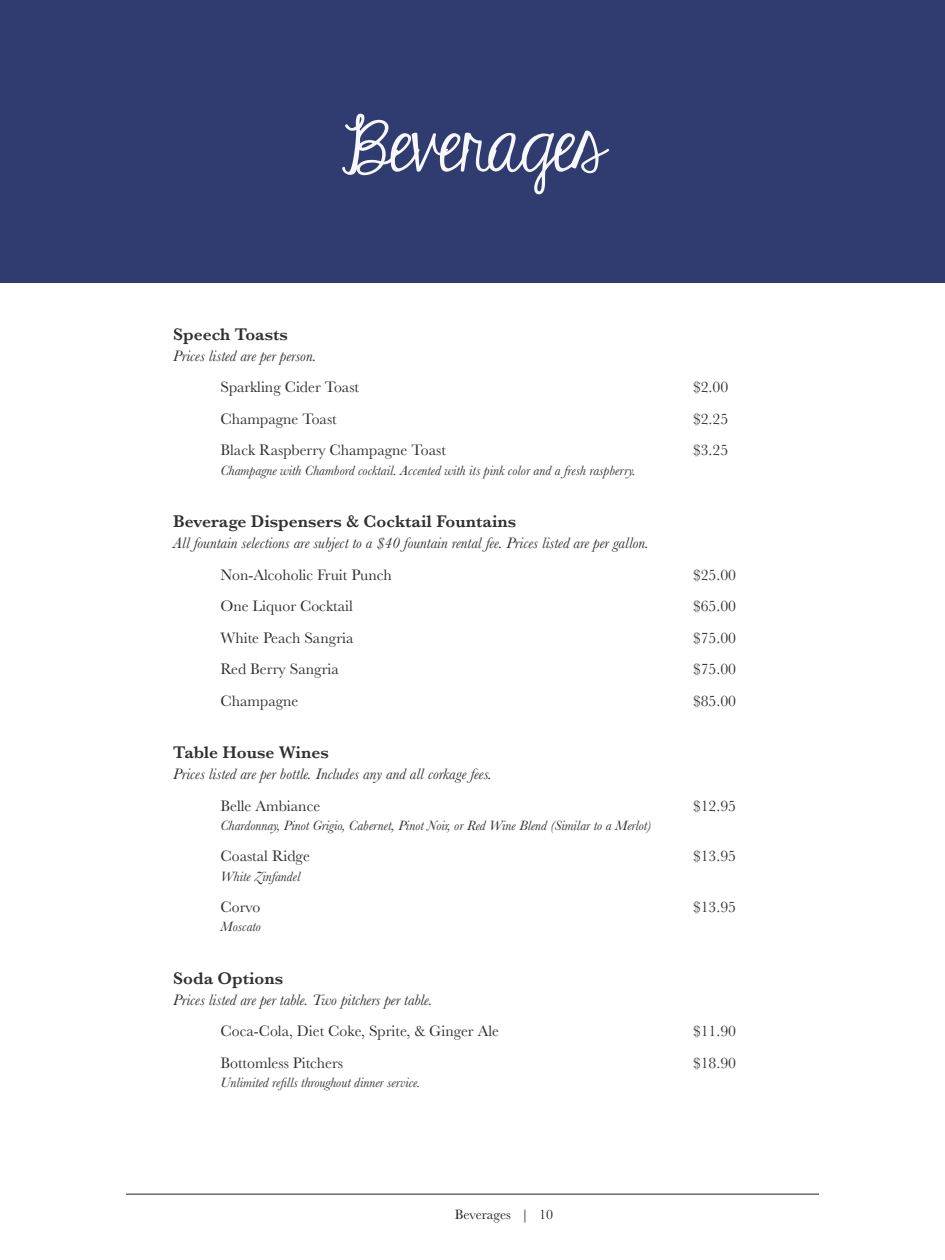
<style>
.page{position:relative;width:945px;height:1260px;background:#fff}
.page>*{position:absolute;margin:0;border:0;box-sizing:border-box;transform-origin:0 0}
.t1{font:75.6px "KG Eyes Wide Open";letter-spacing:-.03em;color:#f7f8fc;scale:1.11 1}
.t2{font:600 17.5px "Baskerville";color:#312f30}
.t3{font:15.75px "Baskerville";color:#312f30}
.t4{font:italic 15.75px "Baskerville";color:#312f30}
.t5{font:italic 14px "Baskerville";color:#312f30}
.t6{font:14px "Baskerville";color:#231f20}
</style>
<div class="page">
<hr style="left:126px;top:1194px;width:693px;height:1px;background:#231f20">
<div style="left:0;top:0;width:945px;height:282px;background:#303c70"></div>
<h1 class="t1" style="left:341px;top:107px;width:239px">Beverages</h1>
<p class="t2" style="left:173px;top:324px;width:116px">Speech Toasts</p>
<p class="t4" style="left:173px;top:347px;width:145px">Prices listed are per person.</p>
<p class="t3" style="left:220px;top:378px;width:140px">Sparkling Cider Toast</p>
<p class="t3" style="left:693px;top:378px;width:37px">$2.00</p>
<p class="t3" style="left:220px;top:410px;width:118px">Champagne Toast</p>
<p class="t3" style="left:693px;top:410px;width:37px">$2.25</p>
<p class="t3" style="left:220px;top:441px;width:227px">Black Raspberry Champagne Toast</p>
<p class="t3" style="left:693px;top:441px;width:37px">$3.25</p>
<p class="t5" style="left:220px;top:462px;width:417px">Champagne with Chambord cocktail. Accented with its pink color and a fresh raspberry.</p>
<p class="t2" style="left:173px;top:511px;width:345px">Beverage Dispensers &amp; Cocktail Fountains</p>
<p class="t4" style="left:173px;top:534px;width:477px">All fountain selections are subject to a $40 fountain rental fee. Prices listed are per gallon.</p>
<p class="t3" style="left:220px;top:565px;width:173px">Non-Alcoholic Fruit Punch</p>
<p class="t3" style="left:693px;top:565px;width:45px">$25.00</p>
<p class="t3" style="left:220px;top:597px;width:134px">One Liquor Cocktail</p>
<p class="t3" style="left:693px;top:597px;width:45px">$65.00</p>
<p class="t3" style="left:220px;top:628px;width:134px">White Peach Sangria</p>
<p class="t3" style="left:693px;top:628px;width:45px">$75.00</p>
<p class="t3" style="left:220px;top:660px;width:120px">Red Berry Sangria</p>
<p class="t3" style="left:693px;top:660px;width:45px">$75.00</p>
<p class="t3" style="left:220px;top:691px;width:79px">Champagne</p>
<p class="t3" style="left:693px;top:691px;width:45px">$85.00</p>
<p class="t2" style="left:173px;top:742px;width:157px">Table House Wines</p>
<p class="t4" style="left:173px;top:765px;width:320px">Prices listed are per bottle. Includes any and all corkage fees.</p>
<p class="t3" style="left:220px;top:796px;width:101px">Belle Ambiance</p>
<p class="t3" style="left:693px;top:796px;width:45px">$12.95</p>
<p class="t5" style="left:220px;top:817px;width:432px">Chardonnay, Pinot Grigio, Cabernet, Pinot Noir, or Red Wine Blend (Similar to a Merlot)</p>
<p class="t3" style="left:220px;top:847px;width:91px">Coastal Ridge</p>
<p class="t3" style="left:693px;top:847px;width:45px">$13.95</p>
<p class="t5" style="left:220px;top:868px;width:81px">White Zinfandel</p>
<p class="t3" style="left:220px;top:898px;width:41px">Corvo</p>
<p class="t3" style="left:693px;top:898px;width:45px">$13.95</p>
<p class="t5" style="left:220px;top:919px;width:42px">Moscato</p>
<p class="t2" style="left:173px;top:968px;width:111px">Soda Options</p>
<p class="t4" style="left:173px;top:991px;width:261px">Prices listed are per table. Two pitchers per table.</p>
<p class="t3" style="left:220px;top:1022px;width:280px">Coca-Cola, Diet Coke, Sprite, &amp; Ginger Ale</p>
<p class="t3" style="left:693px;top:1022px;width:45px">$11.90</p>
<p class="t3" style="left:220px;top:1054px;width:124px">Bottomless Pitchers</p>
<p class="t3" style="left:693px;top:1054px;width:45px">$18.90</p>
<p class="t5" style="left:220px;top:1075px;width:202px">Unlimited refills throughout dinner service.</p>
<p class="t6" style="left:455px;top:1206px;width:100px">Beverages | 10</p>
</div>
